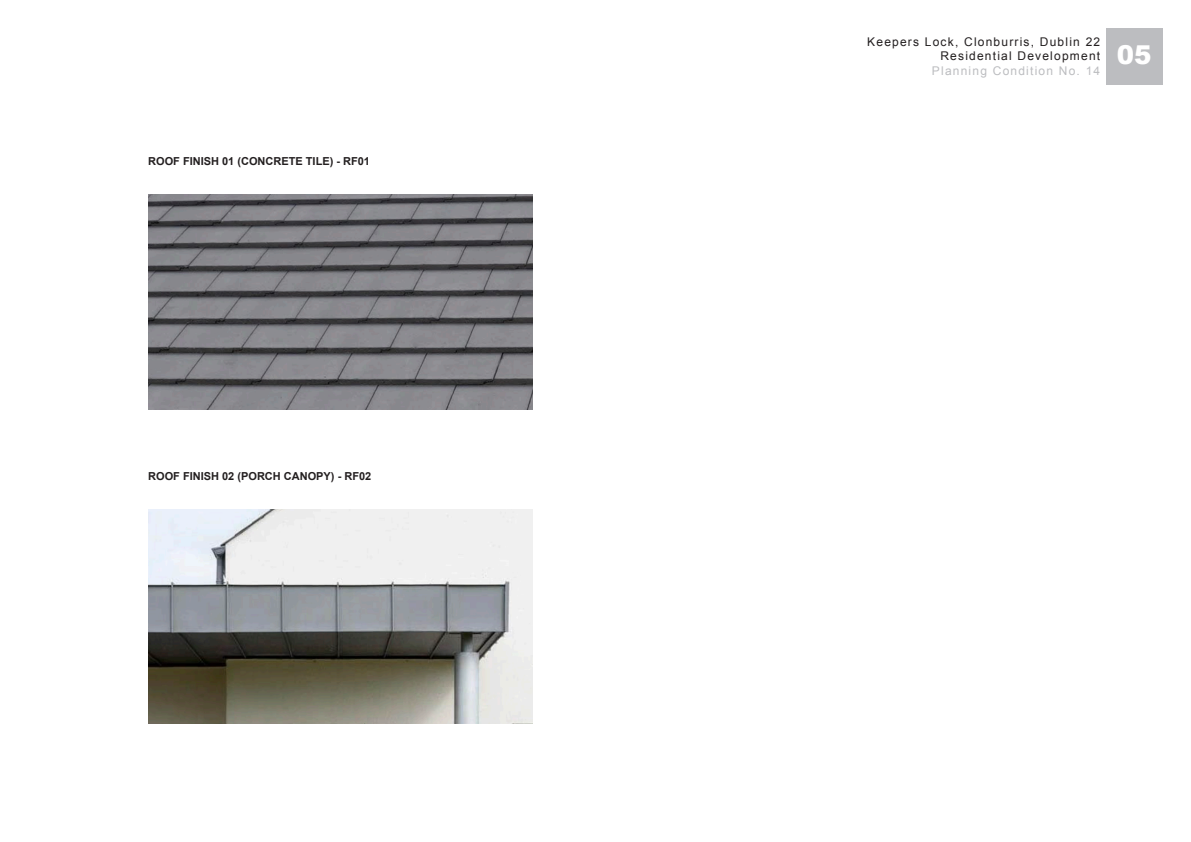
<style>
.page{position:relative;width:1191px;height:842px;background:#fff}
.page>*{position:absolute;margin:0;border:0;box-sizing:border-box;transform-origin:0 0}
.t1{font:900 26px "Arial";color:#fff}
.t2{font:12px/14.4px "Arial";letter-spacing:.1em;color:#231f20;text-align:right}
.t3{font:12px "Arial";letter-spacing:.1em;color:#bcbdc0}
.t4{font:700 11px "Arial";color:#231f20}
</style>
<div class="page">
<div style="left:1106px;top:28px;width:56px;height:57px;background:#bcbdc0"></div>
<img style="left:148px;top:195px;width:385px;height:214px">
<img style="left:148px;top:510px;width:385px;height:214px">
<p class="t4" style="left:148px;top:154px;width:223px">ROOF FINISH 01 (CONCRETE TILE) - RF01</p>
<p class="t4" style="left:148px;top:469px;width:225px">ROOF FINISH 02 (PORCH CANOPY) - RF02</p>
<p class="t2" style="left:867px;top:34px;width:234px">Keepers Lock, Clonburris, Dublin 22<br>Residential Development</p>
<p class="t3" style="left:932px;top:62px;width:170px">Planning Condition No. 14</p>
<h1 class="t1" style="left:1117px;top:36px;width:36px">05</h1>
</div>
